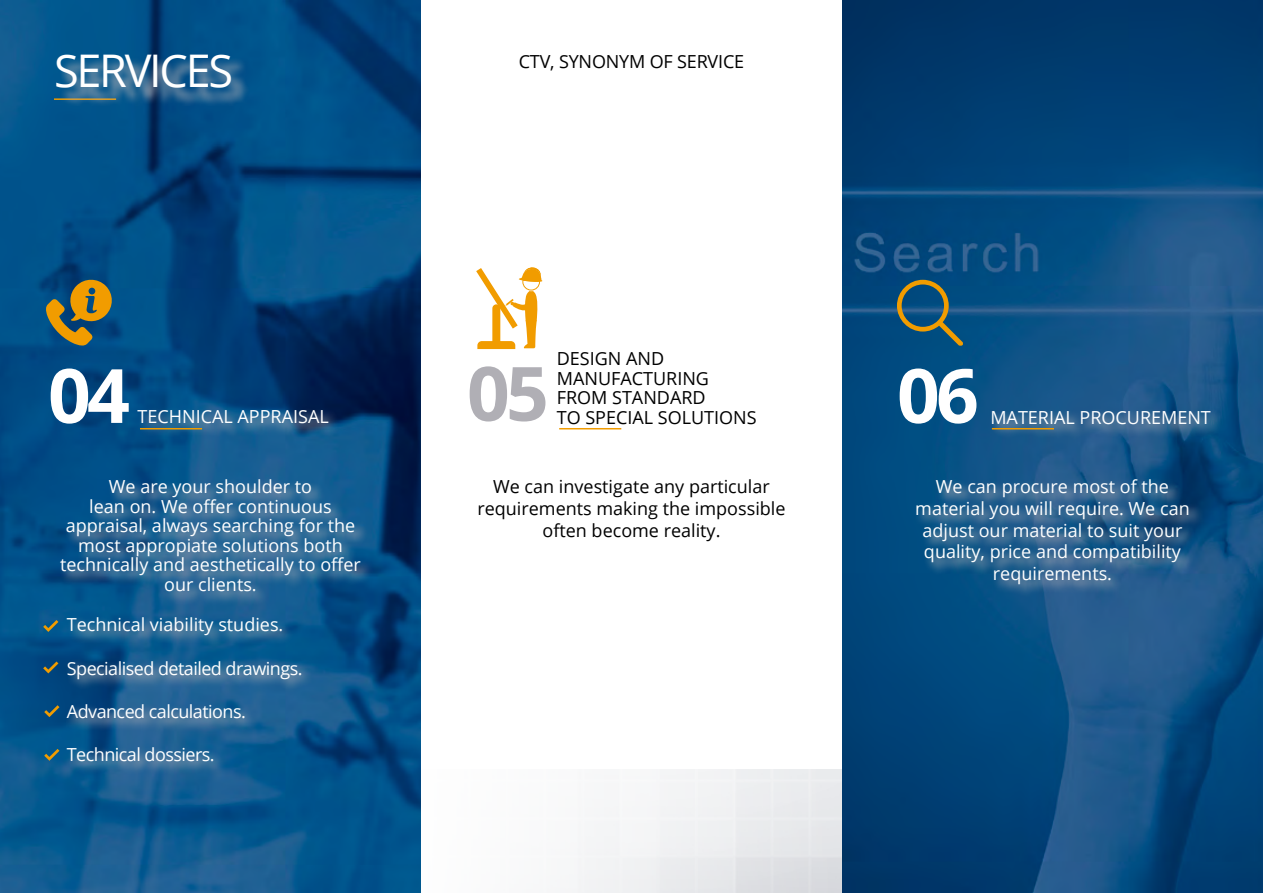
<style>
.page{position:relative;width:1263px;height:893px;background:#fff}
.page>*{position:absolute;margin:0;border:0;box-sizing:border-box;transform-origin:0 0}
.t1{font:700 75px "Open Sans";color:#fff}
.t2{font:700 75px "Open Sans";color:#b0afb5}
.t3{font:45px "Open Sans";letter-spacing:-.05em;color:#fff}
.t4{font:18px/19.5px "Open Sans";color:#fff;text-align:center}
.t5{font:18px/21.6px "Open Sans";color:#000;text-align:center}
.t6{font:18px "Open Sans";letter-spacing:-.03em;color:#fff}
</style>
<div class="page">
<img style="left:842px;top:0;width:421px;height:893px">
<img style="left:0;top:0;width:421px;height:893px">
<svg style="left:914px;top:477px;width:289px;height:121px;background:#245c8a"></svg>
<svg style="left:990px;top:409px;width:234px;height:29px;background:#2e628d"></svg>
<svg style="left:897px;top:280px;width:66px;height:66px;background:#315b68"></svg>
<svg style="left:59px;top:477px;width:316px;height:128px;background:#236292"></svg>
<svg style="left:136px;top:408px;width:205px;height:29px;background:#205a88"></svg>
<svg style="left:46px;top:280px;width:66px;height:66px;background:#6f6d44"></svg>
<svg style="left:66px;top:615px;width:249px;height:160px;background:#1d5f91"></svg>
<svg style="left:43px;top:620px;width:15px;height:12px"></svg>
<svg style="left:43px;top:661px;width:15px;height:12px"></svg>
<svg style="left:44px;top:705px;width:15px;height:12px"></svg>
<svg style="left:44px;top:749px;width:15px;height:12px"></svg>
<svg style="left:476px;top:267px;width:67px;height:82px"></svg>
<hr style="left:54px;top:98px;width:62px;height:2px;background:#f19c00">
<hr style="left:140px;top:428px;width:62px;height:1px;background:#f19c00">
<hr style="left:559px;top:428px;width:62px;height:1px;background:#f19c00">
<hr style="left:992px;top:428px;width:62px;height:1px;background:#f19c00">
<svg style="left:59px;top:58px;width:190px;height:48px;background:#28648f"></svg>
<h2 class="t3" style="left:54px;top:40px;width:181px">SERVICES</h2>
<h1 class="t1" style="left:48px;top:343px;width:83px">04</h1>
<p class="t4" style="left:138px;top:406px;width:193px">TECHNICAL APPRAISAL</p>
<p class="t4" style="left:60px;top:477px;width:302px">We are your shoulder to<br>lean on. We offer continuous appraisal, always searching for the most appropiate solutions both technically and aesthetically to offer our clients.</p>
<p class="t4" style="left:67px;top:615px;width:218px">Technical viability studies.</p>
<p class="t6" style="left:67px;top:656px;width:237px">Specialised detailed drawings.</p>
<p class="t6" style="left:67px;top:699px;width:181px">Advanced calculations.</p>
<p class="t6" style="left:67px;top:742px;width:149px">Technical dossiers.</p>
<p class="t5" style="left:519px;top:50px;width:227px">CTV, SYNONYM OF SERVICE</p>
<h1 class="t2" style="left:467px;top:341px;width:83px">05</h1>
<p class="t5" style="left:557px;top:349px;width:154px;line-height:19.5px;text-align:left">DESIGN AND<br>MANUFACTURING<br>FROM STANDARD</p>
<p class="t5" style="left:557px;top:406px;width:201px">TO SPECIAL SOLUTIONS</p>
<h1 class="t1" style="left:897px;top:343px;width:83px">06</h1>
<p class="t4" style="left:990px;top:408px;width:222px">MATERIAL PROCUREMENT</p>
<p class="t5" style="left:477px;top:476px;width:310px">We can investigate any particular requirements making the impossible often become reality.</p>
<p class="t4" style="left:915px;top:476px;width:276px;line-height:21.6px">We can procure most of the material you will require. We can adjust our material to suit your quality, price and compatibility requirements.</p>
</div>
